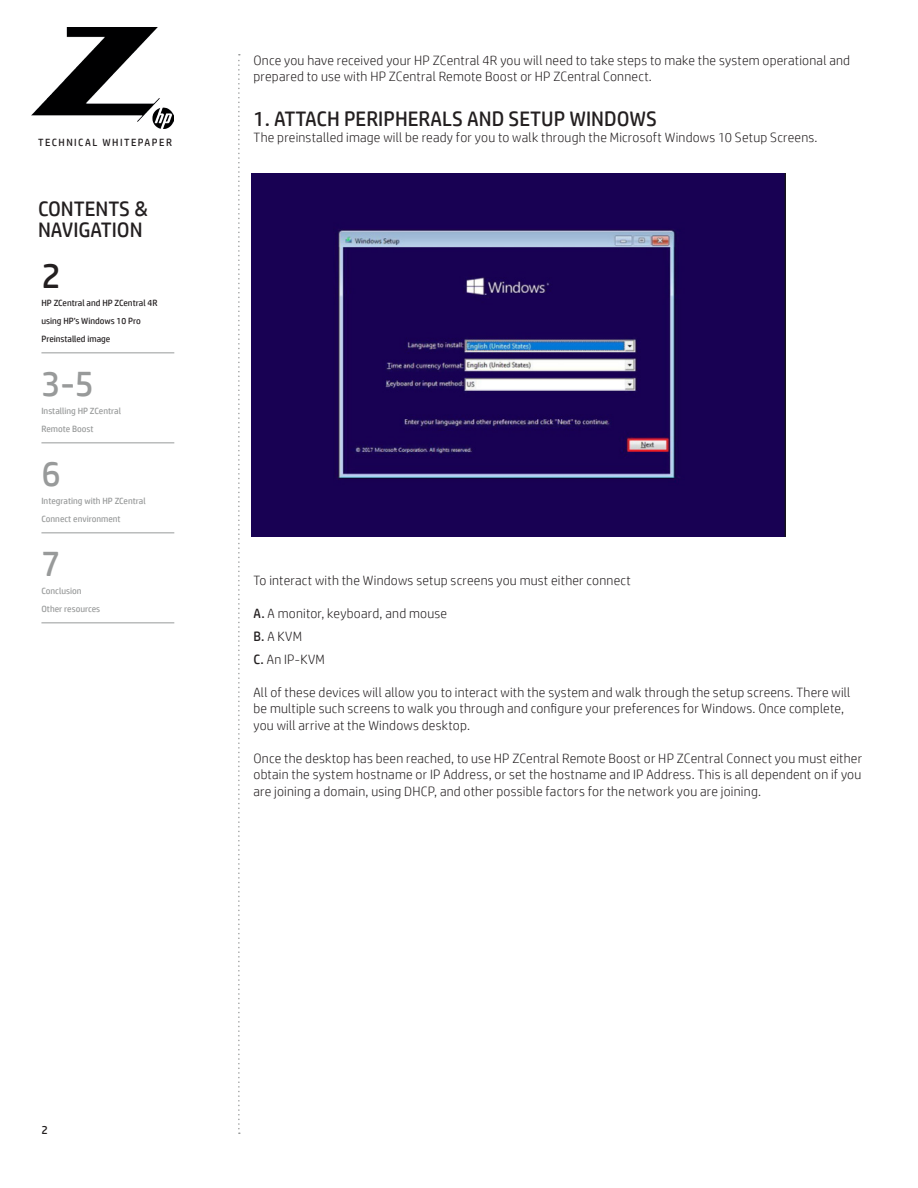
<style>
.page{position:relative;width:918px;height:1188px;background:#fff}
.page>*{position:absolute;margin:0;border:0;box-sizing:border-box;transform-origin:0 0}
.Body_copy{font:36px "HP Simplified";color:#989a9a}
.Body_copy-2{font:36px "HP Simplified";color:#231f20}
.Body_copy-3{font:21px/21px "HP Simplified";color:#231f20}
.Body{font:300 13.5px/16.5px "HP Simplified";letter-spacing:.015em;color:#231f20}
.Bullet{font:300 13.5px "HP Simplified";letter-spacing:.015em;color:#231f20}
.Body_last{font:300 13.5px "HP Simplified";letter-spacing:.02em;color:#231f20}
.t1{font:12px "HP Simplified";color:#231f20}
.t2{font:10.5px "HP Simplified";letter-spacing:.14em;color:#231f20}
.Body_copy-4{font:9px/18px "HP Simplified";color:#989a9a}
.Body_copy-5{font:9px/18px "HP Simplified";color:#231f20}
.s1{font-weight:400}
</style>
<div class="page">
<img style="left:32px;top:28px;width:141px;height:101px">
<svg style="left:238px;top:54px;width:2px;height:1080px"></svg>
<img style="left:252px;top:173px;width:533px;height:364px">
<hr style="left:41px;top:353px;width:133px;height:1px;background:#989a9a">
<hr style="left:41px;top:443px;width:133px;height:1px;background:#989a9a">
<hr style="left:41px;top:533px;width:133px;height:1px;background:#989a9a">
<hr style="left:41px;top:623px;width:133px;height:1px;background:#989a9a">
<p class="t2" style="left:38px;top:135px;width:135px">TECHNICAL WHITEPAPER</p>
<p class="Body_copy-3" style="left:38px;top:198px;width:111px">CONTENTS &amp;<br>NAVIGATION</p>
<p class="Body_copy-2" style="left:41px;top:252px;width:21px">2</p>
<p class="Body_copy-5" style="left:41px;top:294px;width:117px">HP ZCentral and HP ZCentral 4R using HP’s Windows 10 Pro<br>Preinstalled image</p>
<p class="Body_copy" style="left:41px;top:360px;width:54px">3-5</p>
<p class="Body_copy-4" style="left:41px;top:402px;width:81px">Installing HP ZCentral<br>Remote Boost</p>
<p class="Body_copy" style="left:41px;top:450px;width:21px">6</p>
<p class="Body_copy-4" style="left:41px;top:492px;width:106px">Integrating with HP ZCentral<br>Connect environment</p>
<p class="Body_copy" style="left:41px;top:540px;width:21px">7</p>
<p class="Body_copy-4" style="left:41px;top:582px;width:60px">Conclusion<br>Other resources</p>
<p class="Body" style="left:253px;top:52px;width:598px">Once you have received your HP ZCentral 4R you will need to take steps to make the system operational and prepared to use with HP ZCentral Remote Boost or HP ZCentral Connect.</p>
<p class="Body_copy-3" style="left:253px;top:108px;width:405px">1. ATTACH PERIPHERALS AND SETUP WINDOWS</p>
<p class="Body" style="left:253px;top:129px;width:566px">The preinstalled image will be ready for you to walk through the Microsoft Windows 10 Setup Screens.</p>
<p class="Body" style="left:253px;top:572px;width:379px">To interact with the Windows setup screens you must either connect</p>
<p class="Bullet" style="left:253px;top:604px;width:195px"><span class="s1">A.</span> A monitor, keyboard, and mouse</p>
<p class="Bullet" style="left:253px;top:627px;width:50px"><span class="s1">B.</span> A KVM</p>
<p class="Body_last" style="left:253px;top:651px;width:73px"><span class="s1">C.</span> An IP-KVM</p>
<p class="Body" style="left:253px;top:684px;width:599px">All of these devices will allow you to interact with the system and walk through the setup screens. There will be multiple such screens to walk you through and configure your preferences for Windows. Once complete, you will arrive at the Windows desktop.</p>
<p class="Body" style="left:253px;top:749px;width:610px;text-align:justify">Once the desktop has been reached, to use HP ZCentral Remote Boost or HP ZCentral Connect you must either obtain the system hostname or IP Address, or set the hostname and IP Address. This is all dependent on if you are joining a domain, using DHCP, and other possible factors for the network you are joining.</p>
<p class="t1" style="left:41px;top:1122px;width:8px">2</p>
</div>
